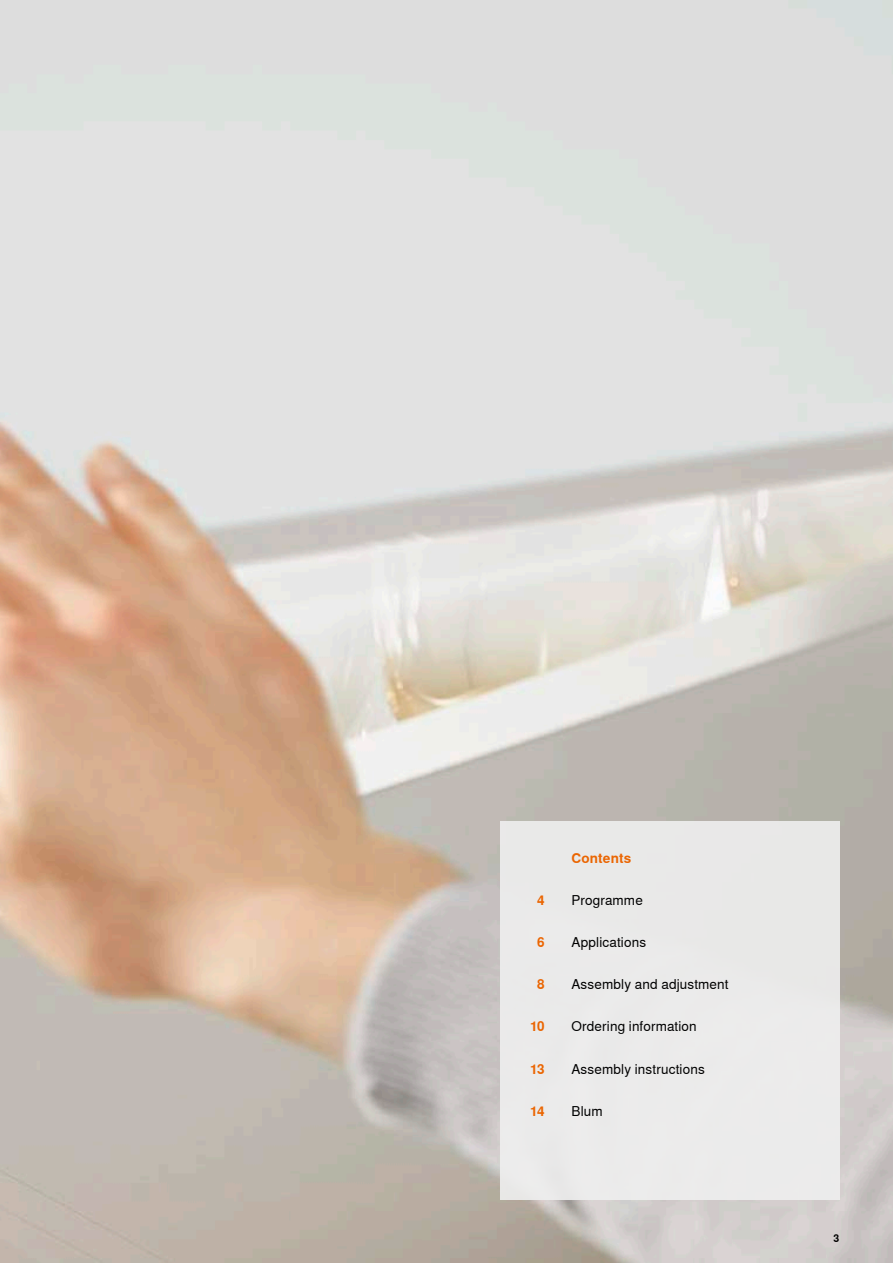
<style>
.page{position:relative;width:893px;height:1263px;background:#fff}
.page>*{position:absolute;margin:0;border:0;box-sizing:border-box;transform-origin:0 0}
.t1{font:13.5px "Nimbus Sans Global";letter-spacing:.01em;color:#000}
.t2{font:700 13.5px "Nimbus Sans Global";letter-spacing:.005em;color:#eb6501}
.t3{font:700 10.5px "Nimbus Sans Global";color:#000}
</style>
<div class="page">
<img style="left:0;top:0;width:893px;height:1263px">
<div style="left:500px;top:821px;width:339px;height:379px;background:#efefef"></div>
<p class="t2" style="left:537px;top:892px;width:9px">4</p>
<p class="t2" style="left:537px;top:935px;width:9px">6</p>
<p class="t2" style="left:537px;top:977px;width:9px">8</p>
<p class="t2" style="left:530px;top:1019px;width:16px">10</p>
<p class="t2" style="left:530px;top:1061px;width:16px">13</p>
<p class="t2" style="left:530px;top:1103px;width:16px">14</p>
<p class="t2" style="left:571px;top:850px;width:61px">Contents</p>
<p class="t1" style="left:571px;top:892px;width:73px">Programme</p>
<p class="t1" style="left:571px;top:935px;width:76px">Applications</p>
<p class="t1" style="left:571px;top:977px;width:159px">Assembly and adjustment</p>
<p class="t1" style="left:571px;top:1019px;width:127px">Ordering information</p>
<p class="t1" style="left:571px;top:1061px;width:135px">Assembly instructions</p>
<p class="t1" style="left:571px;top:1103px;width:33px">Blum</p>
<p class="t3" style="left:833px;top:1232px;width:7px">3</p>
</div>
